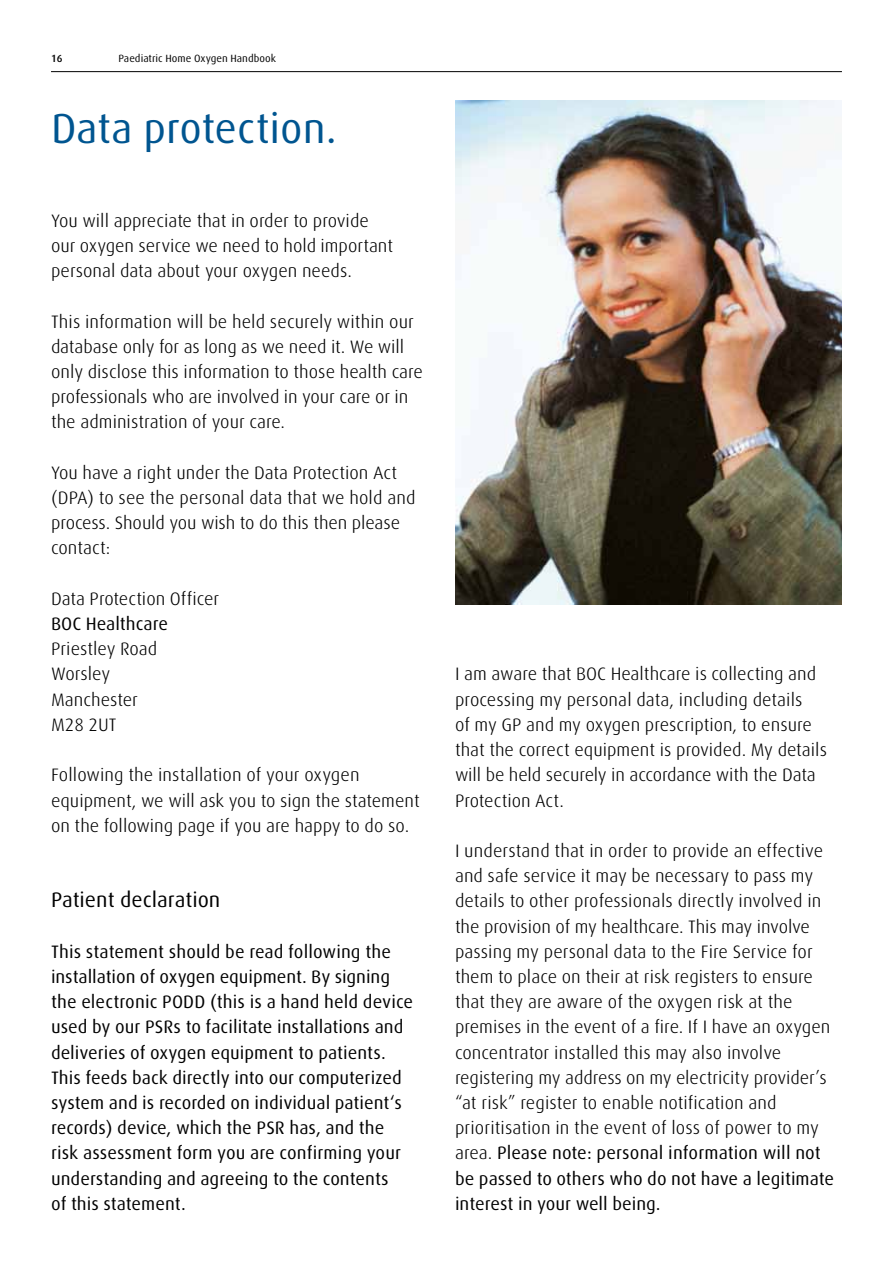
<style>
.page{position:relative;width:893px;height:1263px;background:#fff}
.page>*{position:absolute;margin:0;border:0;box-sizing:border-box;transform-origin:0 0}
.t1{font:42px "Linde Dax Global";letter-spacing:-.005em;color:#005590}
.t2{font:21px "Linde Dax Global";color:#000}
.t3{font:300 18px/25.2px "Linde Dax Global";color:#000}
.t4{font:18px/25.2px "Linde Dax Global";color:#000}
.t5{font:10.5px "Linde Dax Global";color:#000}
.t6{font:500 10.5px "Linde Dax Global";color:#000}
.s1{font-weight:400}
</style>
<div class="page">
<hr style="left:51px;top:71px;width:791px;height:1px;background:#000">
<img style="left:455px;top:101px;width:387px;height:504px">
<p class="t6" style="left:51px;top:52px;width:13px">16</p>
<p class="t5" style="left:118px;top:52px;width:159px">Paediatric Home Oxygen Handbook</p>
<h1 class="t1" style="left:51px;top:104px;width:288px">Data protection.</h1>
<p class="t3" style="left:51px;top:208px;width:344px">You will appreciate that in order to provide our oxygen service we need to hold important personal data about your oxygen needs.</p>
<p class="t3" style="left:51px;top:309px;width:374px">This information will be held securely within our database only for as long as we need it. We will only disclose this information to those health care professionals who are involved in your care or in the administration of your care.</p>
<p class="t3" style="left:51px;top:460px;width:366px">You have a right under the Data Protection Act (DPA) to see the personal data that we hold and process. Should you wish to do this then please contact:</p>
<p class="t3" style="left:51px;top:586px;width:170px">Data Protection Officer</p>
<p class="t4" style="left:51px;top:611px;width:119px">BOC Healthcare</p>
<p class="t3" style="left:51px;top:636px;width:108px">Priestley Road<br>Worsley<br>Manchester<br>M28 2UT</p>
<p class="t3" style="left:51px;top:762px;width:370px">Following the installation of your oxygen equipment, we will ask you to sign the statement on the following page if you are happy to do so.</p>
<p class="t2" style="left:51px;top:888px;width:171px">Patient declaration</p>
<p class="t4" style="left:51px;top:939px;width:364px">This statement should be read following the installation of oxygen equipment. By signing the electronic PODD (this is a hand held device used by our PSRs to facilitate installations and deliveries of oxygen equipment to patients.<br>This feeds back directly into our computerized system and is recorded on individual patient‘s records) device, which the PSR has, and the risk assessment form you are confirming your understanding and agreeing to the contents<br>of this statement.</p>
<p class="t3" style="left:455px;top:662px;width:374px">I am aware that BOC Healthcare is collecting and processing my personal data, including details<br>of my GP and my oxygen prescription, to ensure that the correct equipment is provided. My details will be held securely in accordance with the Data Protection Act.</p>
<p class="t3" style="left:455px;top:838px;width:381px">I understand that in order to provide an effective and safe service it may be necessary to pass my details to other professionals directly involved in the provision of my healthcare. This may involve passing my personal data to the Fire Service for them to place on their at risk registers to ensure that they are aware of the oxygen risk at the premises in the event of a fire. If I have an oxygen concentrator installed this may also involve registering my address on my electricity provider’s “at risk” register to enable notification and prioritisation in the event of loss of power to my area. <span class="s1">Please note: personal information will not be passed to others who do not have a legitimate interest in your well being.</span></p>
</div>
